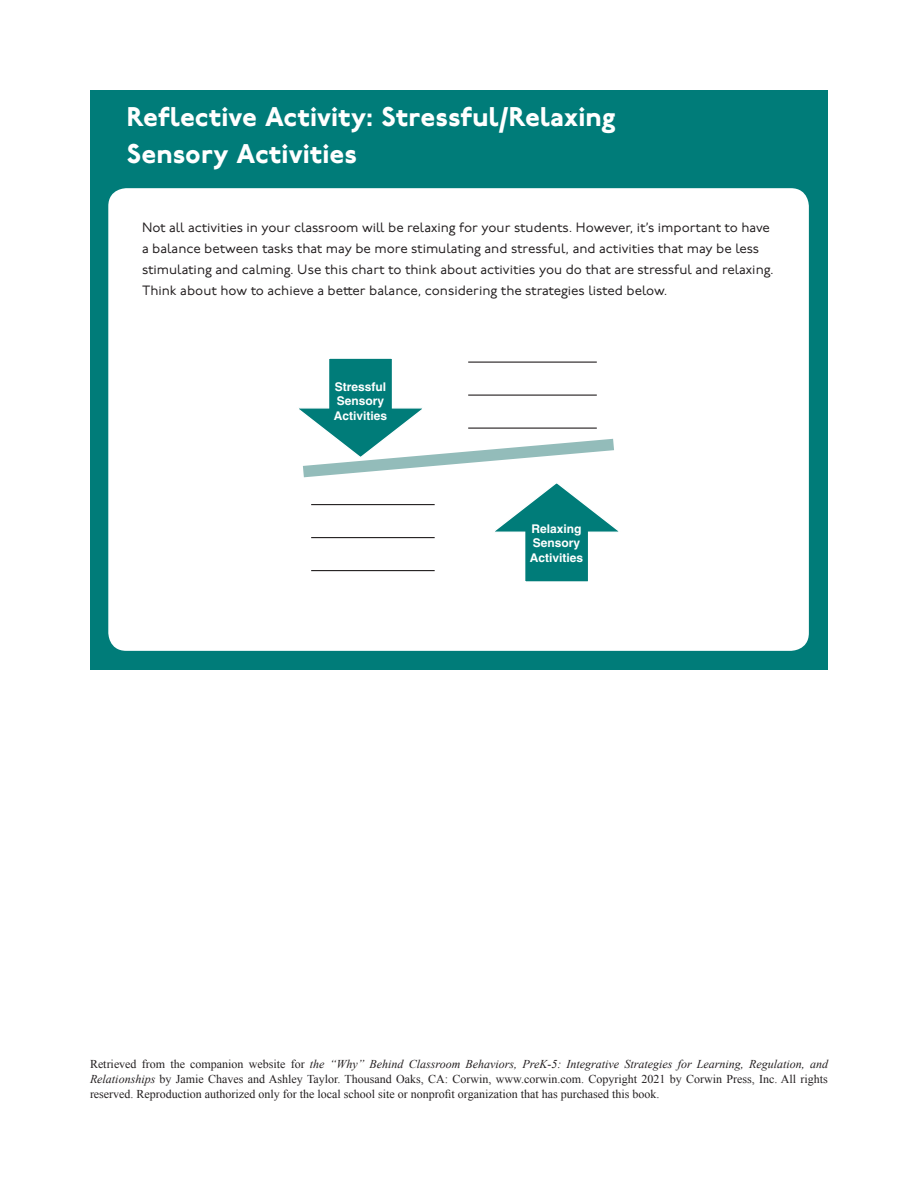
<style>
.page{position:relative;width:918px;height:1188px;background:#fff}
.page>*{position:absolute;margin:0;border:0;box-sizing:border-box;transform-origin:0 0}
.SE1_Title{font:800 27px/37.5px "P22 Underground CY";letter-spacing:.005em;color:#fff}
.SE1_FL{font:13.5px/21px "P22 Underground CY";color:#231f20}
.t1{font:12px/15px "Times New Roman";color:#231f20;text-align:justify}
.t2{font:700 12px/14.4px "Helvetica";color:#fff}
.s1{font-style:italic}
</style>
<div class="page">
<div style="left:90px;top:90px;width:738px;height:580px;background:#007c79"></div>
<div style="left:108px;top:188px;width:701px;height:463px;background:#fff;border-radius:18px"></div>
<svg style="left:299px;top:358px;width:320px;height:224px"></svg>
<hr style="left:468px;top:362px;width:129px;height:1px;background:#231f20">
<hr style="left:468px;top:395px;width:129px;height:1px;background:#231f20">
<hr style="left:468px;top:428px;width:129px;height:1px;background:#231f20">
<hr style="left:311px;top:504px;width:124px;height:1px;background:#231f20">
<hr style="left:311px;top:537px;width:124px;height:1px;background:#231f20">
<hr style="left:311px;top:570px;width:124px;height:1px;background:#231f20">
<p class="SE1_Title" style="left:127px;top:99px;width:490px">Reflective Activity: Stressful/Relaxing<br>Sensory Activities</p>
<p class="SE1_FL" style="left:142px;top:218px;width:633px">Not all activities in your classroom will be relaxing for your students. However, it’s important to have a balance between tasks that may be more stimulating and stressful, and activities that may be less stimulating and calming. Use this chart to think about activities you do that are stressful and relaxing.<br>Think about how to achieve a better balance, considering the strategies listed below.</p>
<p class="t2" style="left:334px;top:379px;width:55px">Stressful<br>Sensory<br>Activities</p>
<p class="t2" style="left:530px;top:521px;width:55px">Relaxing<br>Sensory<br>Activities</p>
<p class="t1" style="left:90px;top:1056px;width:740px">Retrieved from the companion website for <span class="s1">the “Why” Behind Classroom Behaviors, PreK-5: Integrative Strategies for Learning, Regulation, and Relationships</span> by Jamie Chaves and Ashley Taylor. Thousand Oaks, CA: Corwin, www.corwin.com. Copyright 2021 by Corwin Press, Inc. All rights -reserved. Reproduction authorized only for the local school site or nonprofit organization that has purchased this book.</p>
</div>
